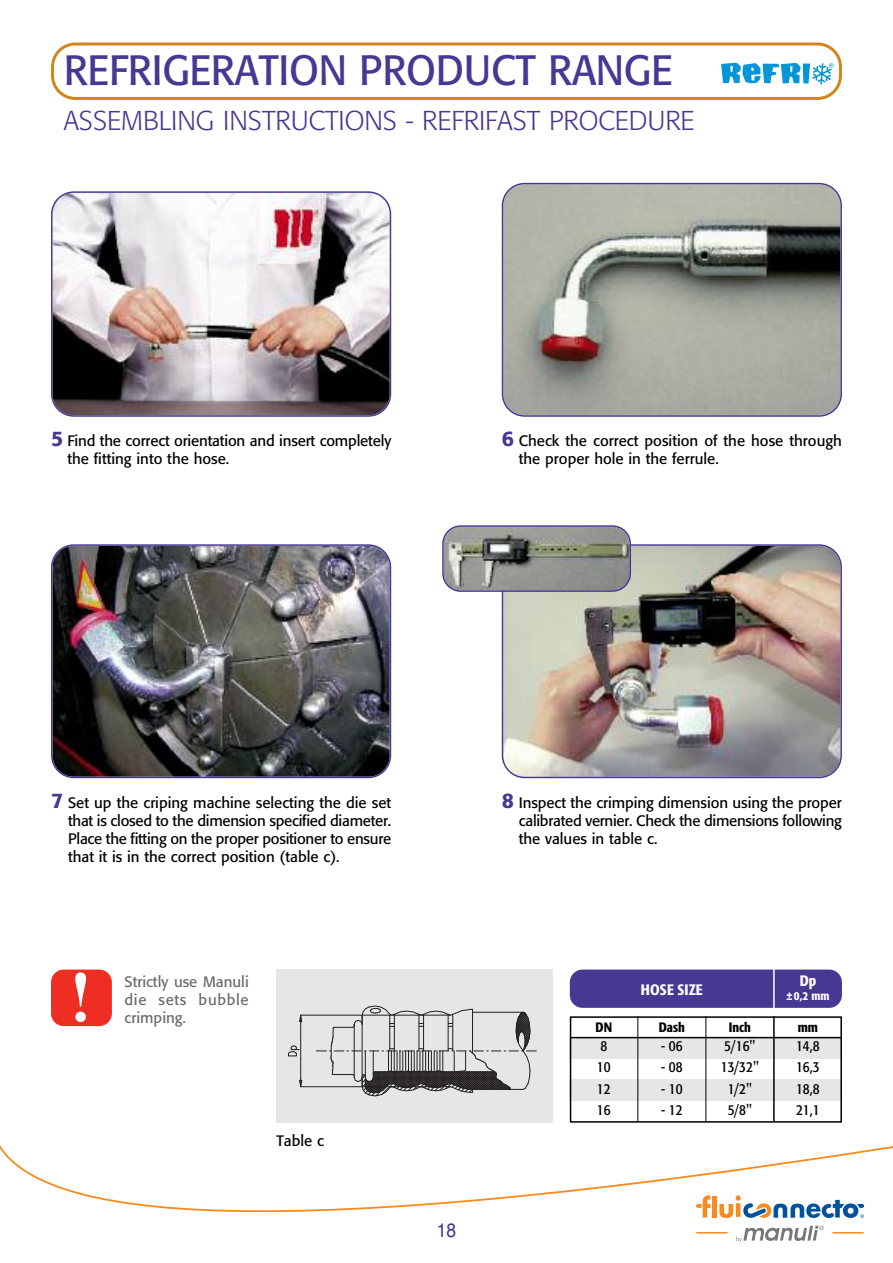
<style>
.page{position:relative;width:893px;height:1263px;background:#fff}
.page>*{position:absolute;margin:0;border:0;box-sizing:border-box;transform-origin:0 0}
.t1{font:42px "Formata";letter-spacing:-.005em;color:#483793;scale:.95 1}
.t2{font:300 27px "Formata";color:#483793}
.t3{font:19.5px "Helvetica";color:#483793;scale:.9 1}
.t4{font:15px/18px "Formata";color:#000}
.t5{font:condensed 15px "Formata";color:#000}
.t6{font:15px/18px "Formata";color:#6b6b6b;text-align:justify}
.t7{font:500 condensed 15px "Formata";letter-spacing:.01em;color:#fff}
.t8{font:500 condensed 13.5px "Formata";color:#000}
.t9{font:500 condensed 12px "Formata";color:#fff}
.s1{font-weight:500;font-size:21px;color:#483793}
</style>
<div class="page">
<svg style="left:51px;top:43px;width:791px;height:57px"></svg>
<svg style="left:0;top:1102px;width:893px;height:141px"></svg>
<hr style="left:712px;top:1195px;width:4px;height:22px;background:#f68b1f">
<svg style="left:696px;top:1195px;width:14px;height:22px"></svg>
<svg style="left:719px;top:1195px;width:145px;height:23px"></svg>
<hr style="left:832px;top:1232px;width:32px;height:1px;background:#f68b1f">
<hr style="left:696px;top:1232px;width:31px;height:1px;background:#f68b1f">
<svg style="left:736px;top:1226px;width:88px;height:16px"></svg>
<img style="left:51px;top:191px;width:340px;height:226px">
<svg style="left:502px;top:183px;width:340px;height:234px;background:#9c9d96"></svg>
<img style="left:51px;top:544px;width:340px;height:234px">
<div style="left:570px;top:1037px;width:272px;height:21px;background:#e6e6e6"></div>
<div style="left:570px;top:1080px;width:272px;height:21px;background:#e6e6e6"></div>
<div style="left:570px;top:969px;width:272px;height:39px;background:#483793;border-radius:13px"></div>
<hr style="left:570px;top:1037px;width:272px;height:1px;background:#000">
<hr style="left:637px;top:1016px;width:1px;height:105px;background:#000">
<hr style="left:705px;top:1016px;width:1px;height:105px;background:#000">
<hr style="left:773px;top:1016px;width:2px;height:105px;background:#000">
<hr style="left:773px;top:969px;width:2px;height:40px;background:#fff">
<div style="left:276px;top:969px;width:277px;height:154px;background:#e6e6e6"></div>
<hr style="left:301px;top:1015px;width:149px;height:1px;background:#231f20">
<hr style="left:301px;top:1086px;width:149px;height:1px;background:#231f20">
<hr style="left:300px;top:1023px;width:1px;height:56px;background:#231f20">
<svg style="left:299px;top:1014px;width:4px;height:9px"></svg>
<svg style="left:299px;top:1079px;width:4px;height:9px"></svg>
<svg style="left:288px;top:1045px;width:11px;height:12px"></svg>
<svg style="left:316px;top:1005px;width:220px;height:91px"></svg>
<img style="left:502px;top:544px;width:340px;height:234px">
<svg style="left:442px;top:525px;width:189px;height:67px;background:#8d8e8c"></svg>
<div style="left:570px;top:1016px;width:272px;height:107px;border:2px solid #000"></div>
<div style="left:51px;top:969px;width:61px;height:57px;background:#ee2e22;border-radius:13px"></div>
<svg style="left:75px;top:972px;width:11px;height:50px"></svg>
<h1 class="t1" style="left:64px;top:44px;width:642px">REFRIGERATION PRODUCT RANGE</h1>
<h2 class="t2" style="left:64px;top:104px;width:632px">ASSEMBLING INSTRUCTIONS - REFRIFAST PROCEDURE</h2>
<p class="t4" style="left:68px;top:432px;width:325px;text-indent:-16px"><span class="s1">5</span> Find the correct orientation and insert completely the fitting into the hose.</p>
<p class="t4" style="left:519px;top:432px;width:325px;text-indent:-17px"><span class="s1">6</span> Check the correct position of the hose through the proper hole in the ferrule.</p>
<p class="t4" style="left:68px;top:793px;width:325px;text-align:justify;text-indent:-17px"><span class="s1">7</span> Set up the criping machine selecting the die set that is closed to the dimension specified diameter.<br>Place the fitting on the proper positioner to ensure that it is in the correct position (table c).</p>
<p class="t4" style="left:519px;top:793px;width:325px;text-align:justify;text-indent:-17px"><span class="s1">8</span> Inspect the crimping dimension using the proper calibrated vernier. Check the dimensions following the values in table c.</p>
<p class="t6" style="left:125px;top:973px;width:126px">Strictly use Manuli die sets bubble crimping.</p>
<p class="t4" style="left:276px;top:1132px;width:49px">Table c</p>
<h3 class="t3" style="left:437px;top:1219px;width:23px">18</h3>
<p class="t7" style="left:641px;top:984px;width:63px">HOSE SIZE</p>
<p class="t7" style="left:800px;top:975px;width:18px">Dp</p>
<p class="t9" style="left:786px;top:991px;width:45px">± 0,2 mm</p>
<p class="t8" style="left:595px;top:1022px;width:18px">DN</p>
<p class="t8" style="left:659px;top:1022px;width:28px">Dash</p>
<p class="t8" style="left:729px;top:1022px;width:24px">Inch</p>
<p class="t8" style="left:798px;top:1022px;width:22px">mm</p>
<p class="t5" style="left:600px;top:1037px;width:8px">8</p>
<p class="t5" style="left:661px;top:1037px;width:23px">- 06</p>
<p class="t5" style="left:724px;top:1037px;width:33px">5/16"</p>
<p class="t5" style="left:796px;top:1037px;width:25px">14,8</p>
<p class="t5" style="left:597px;top:1058px;width:15px">10</p>
<p class="t5" style="left:661px;top:1058px;width:23px">- 08</p>
<p class="t5" style="left:721px;top:1058px;width:40px">13/32"</p>
<p class="t5" style="left:796px;top:1058px;width:25px">16,3</p>
<p class="t5" style="left:597px;top:1079px;width:15px">12</p>
<p class="t5" style="left:661px;top:1079px;width:23px">- 10</p>
<p class="t5" style="left:728px;top:1079px;width:26px">1/2"</p>
<p class="t5" style="left:796px;top:1079px;width:25px">18,8</p>
<p class="t5" style="left:597px;top:1101px;width:15px">16</p>
<p class="t5" style="left:661px;top:1101px;width:23px">- 12</p>
<p class="t5" style="left:728px;top:1101px;width:26px">5/8"</p>
<p class="t5" style="left:796px;top:1101px;width:25px">21,1</p>
</div>
